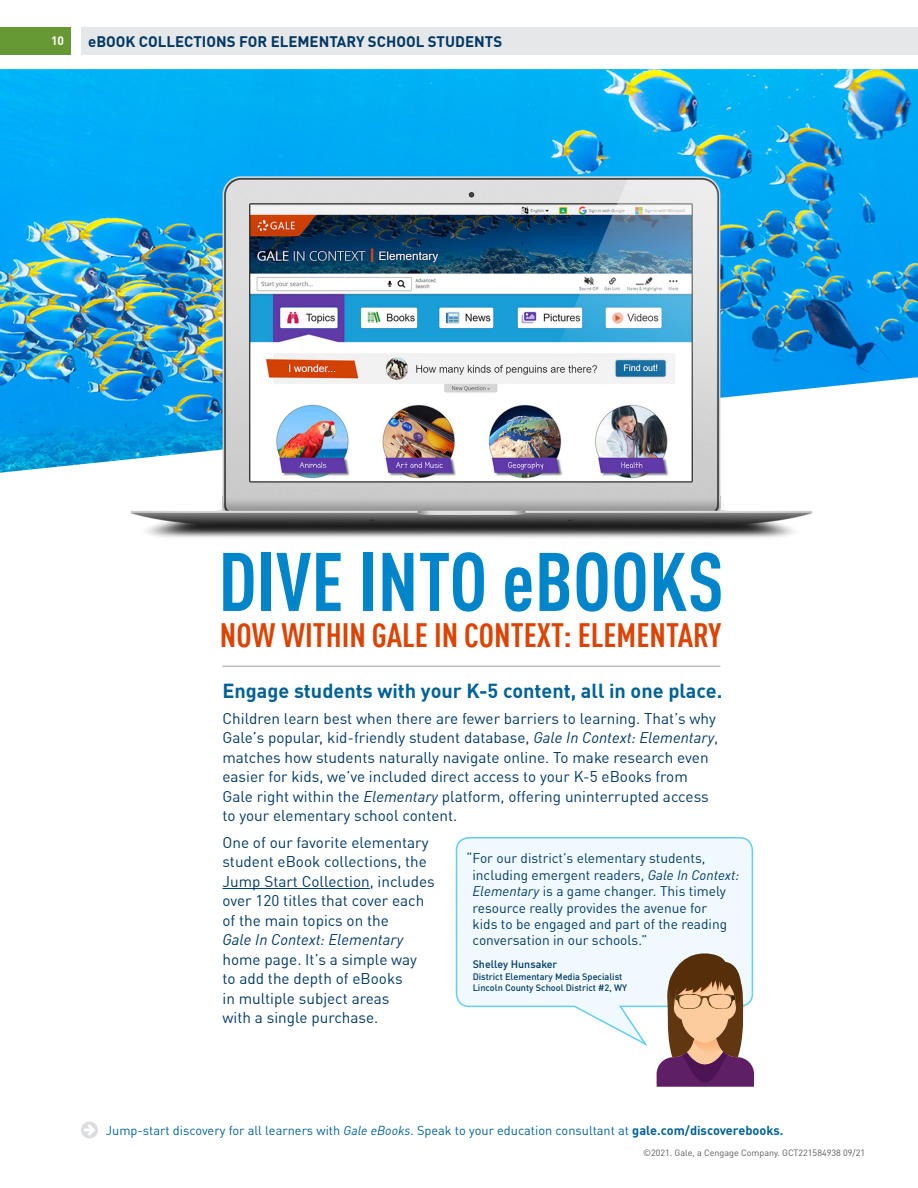
<style>
.page{position:relative;width:918px;height:1188px;background:#fff}
.page>*{position:absolute;margin:0;border:0;box-sizing:border-box;transform-origin:0 0}
.t1{font:700 condensed 81.6px "DIN Offc";color:#0085ca}
.t2{font:700 condensed 33.15px "DIN Offc";color:#dc4405}
.t3{font:700 19.95px "DIN Offc";color:#006298}
.t4{font:15.3px/19.5px "DIN Offc";color:#003865}
.t5{font:italic 15.3px "DIN Offc";color:#003865}
.t6{font:700 15px "DIN Offc";color:#003865}
.t7{font:13.65px/16.4px "DIN Offc";color:#003865}
.t8{font:12.75px "DIN Offc";color:#006298}
.t9{font:700 12px "DIN Offc";color:#fff}
.t10{font:500 10.65px "DIN Offc";color:#003865}
.t11{font:500 9.15px/10.6px "DIN Offc";color:#003865}
.t12{font:9px "DIN Offc";color:#57585a}
.s1{font-style:italic}
.s2{font-weight:700}
</style>
<div class="page">
<div style="left:81px;top:27px;width:837px;height:27px;background:#e6e7e9"></div>
<div style="left:0;top:27px;width:71px;height:27px;background:#693"></div>
<svg style="left:81px;top:1122px;width:17px;height:16px"></svg>
<img style="left:0;top:69px;width:918px;height:404px">
<img style="left:108px;top:167px;width:728px;height:371px">
<hr style="left:222px;top:888px;width:148px;height:1px;background:#003865">
<hr style="left:222px;top:666px;width:498px;height:1px;background:#bcbdc0">
<svg style="left:455px;top:837px;width:299px;height:209px"></svg>
<svg style="left:657px;top:953px;width:97px;height:134px"></svg>
<img style="left:722px;top:994px;width:14px;height:15px">
<p class="t9" style="left:51px;top:33px;width:15px">10</p>
<p class="t6" style="left:88px;top:31px;width:416px">eBOOK COLLECTIONS FOR ELEMENTARY SCHOOL STUDENTS</p>
<h1 class="t1" style="left:218px;top:532px;width:507px">DIVE INTO eBOOKS</h1>
<h2 class="t2" style="left:220px;top:615px;width:503px">NOW WITHIN GALE IN CONTEXT: ELEMENTARY</h2>
<h3 class="t3" style="left:222px;top:677px;width:501px">Engage students with your K-5 content, all in one place.</h3>
<p class="t4" style="left:222px;top:709px;width:497px">Children learn best when there are fewer barriers to learning. That’s why Gale’s popular, kid-friendly student database, <span class="s1">Gale In Context: Elementary</span>, matches how students naturally navigate online. To make research even easier for kids, we’ve included direct access to your K-5 eBooks from Gale right within the <span class="s1">Elementary</span> platform, offering uninterrupted access to your elementary school content.</p>
<p class="t4" style="left:222px;top:833px;width:214px">One of our favorite elementary student eBook collections, the<br>Jump Start Collection, includes over 120 titles that cover each of the main topics on the</p>
<p class="t5" style="left:222px;top:930px;width:182px">Gale In Context: Elementary</p>
<p class="t4" style="left:222px;top:950px;width:196px">home page. It’s a simple way to add the depth of eBooks in multiple subject areas with a single purchase.</p>
<p class="t7" style="left:472px;top:850px;width:268px;text-indent:-6px">“For our district’s elementary students, including emergent readers, <span class="s1">Gale In Context:<br>Elementary</span> is a game changer. This timely resource really provides the avenue for<br>kids to be engaged and part of the reading conversation in our schools.”</p>
<p class="t10" style="left:473px;top:957px;width:86px">Shelley Hunsaker</p>
<p class="t11" style="left:473px;top:972px;width:156px">District Elementary Media Specialist<br>Lincoln County School District #2, WY</p>
<p class="t8" style="left:106px;top:1123px;width:679px">Jump-start discovery for all learners with <span class="s1">Gale eBooks</span>. Speak to your education consultant at <span class="s2">gale.com/discoverebooks.</span></p>
<p class="t12" style="left:643px;top:1148px;width:223px">©2021. Gale, a Cengage Company. GCT221584938 09/21</p>
</div>
